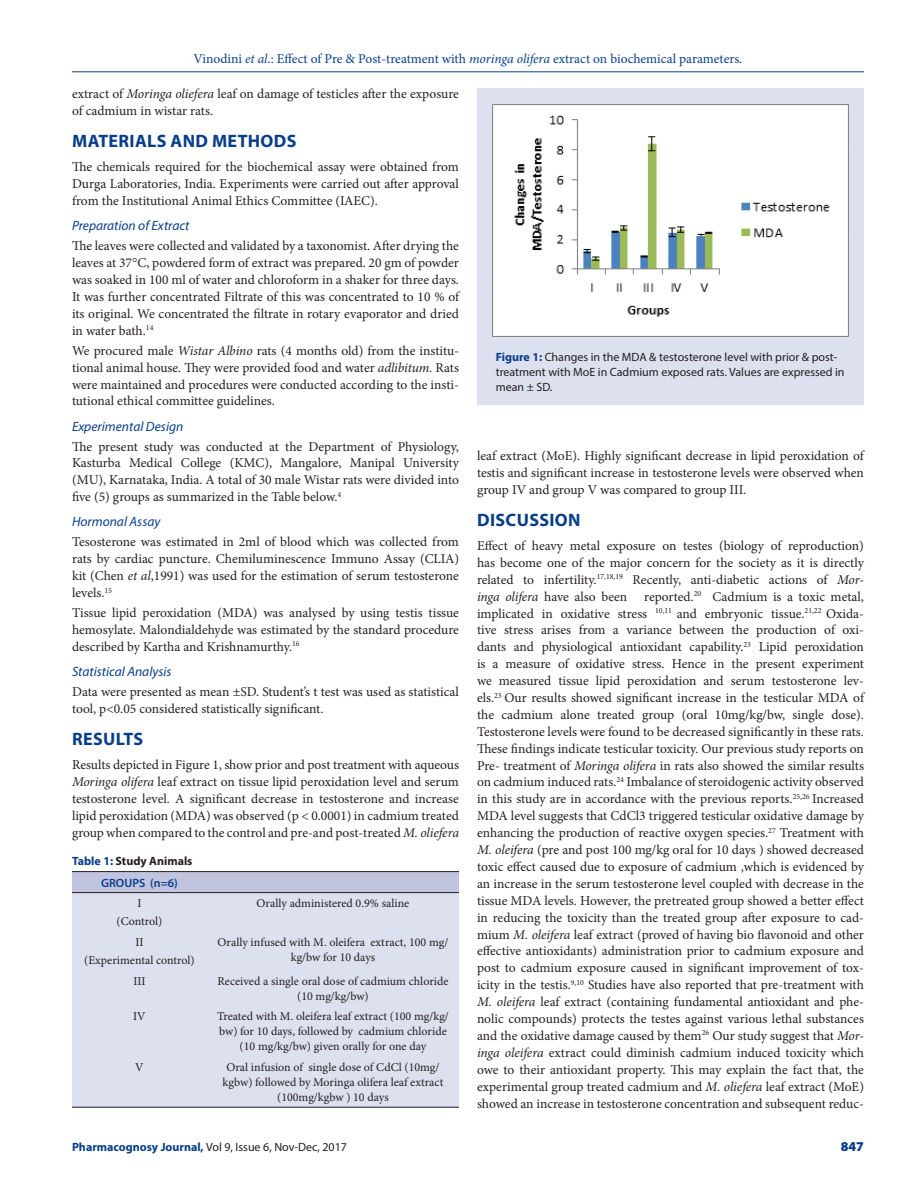
<style>
.page{position:relative;width:918px;height:1188px;background:#fff}
.page>*{position:absolute;margin:0;border:0;box-sizing:border-box;transform-origin:0 0}
._1_HD{font:700 18px "Myriad Pro";letter-spacing:.02em;color:#083e89}
.TXT{font:13.5px/17px "Minion Pro";color:#231f20;text-align:justify}
.t1{font:13.5px "Minion Pro";color:#083e89}
._3_HD{font:italic 13.5px "Myriad Pro";color:#083e89}
.RRH{font:900 13.5px "Myriad Pro";color:#083e89}
.TB{font:12px/15px "Minion Pro";color:#231f20;text-align:center}
.FIG_CAP{font:12px/15px "Myriad Pro";color:#231f20}
.RRH-2{font:12px "Myriad Pro";color:#231f20}
.TT{font:700 12px "Myriad Pro";color:#231f20}
.TCH{font:600 12px "Myriad Pro";color:#083e89}
.s1{font-style:italic}
.s2{font-family:"Garamond"}
.s3{color:#083e89}
.s4{font-weight:700;color:#083e89}
</style>
<div class="page">
<hr style="left:72px;top:72px;width:792px;height:1px;background:#083e89">
<div style="left:477px;top:88px;width:387px;height:317px;background:#dde0ee"></div>
<div style="left:72px;top:872px;width:387px;height:20px;background:#c0c4de"></div>
<div style="left:72px;top:893px;width:387px;height:214px;background:#dde0ee"></div>
<hr style="left:72px;top:871px;width:135px;height:1px;background:#231f20">
<hr style="left:207px;top:871px;width:252px;height:1px;background:#231f20">
<hr style="left:72px;top:892px;width:135px;height:1px;background:#231f20">
<hr style="left:207px;top:892px;width:252px;height:1px;background:#231f20">
<hr style="left:72px;top:1107px;width:135px;height:1px;background:#231f20">
<hr style="left:207px;top:1107px;width:252px;height:1px;background:#231f20">
<img style="left:493px;top:104px;width:355px;height:233px">
<p class="t1" style="left:194px;top:50px;width:550px">Vinodini <span class="s1">et al</span>.: Effect of Pre &amp; Post-treatment with <span class="s1">moringa olifera</span> extract on biochemical parameters.</p>
<p class="TXT" style="left:72px;top:85px;width:388px">extract of <span class="s1">Moringa oliefera</span> leaf on damage of testicles after the exposure of cadmium in wistar rats.</p>
<p class="_1_HD" style="left:72px;top:129px;width:226px">MATERIALS AND METHODS</p>
<p class="TXT" style="left:72px;top:158px;width:389px">The chemicals required for the biochemical assay were obtained from Durga Laboratories, India. Experiments were carried out after approval from the Institutional Animal Ethics Committee (IAEC).</p>
<p class="_3_HD" style="left:72px;top:217px;width:119px">Preparation of Extract</p>
<p class="TXT" style="left:72px;top:237px;width:389px">The leaves were collected and validated by a taxonomist. After drying the leaves at 37<span class="s2">°</span>C, powdered form of extract was prepared. 20 gm of powder was soaked in 100 ml of water and chloroform in a shaker for three days.<br>It was further concentrated Filtrate of this was concentrated to 10 % of its original. We concentrated the filtrate in rotary evaporator and dried in water bath.<sup>14</sup></p>
<p class="TXT" style="left:72px;top:342px;width:389px">We procured male <span class="s1">Wistar Albino</span> rats (4 months old) from the institu&shy;tional animal house. They were provided food and water <span class="s1">adlibitum.</span> Rats were maintained and procedures were conducted according to the insti&shy;tutional ethical committee guidelines.</p>
<p class="_3_HD" style="left:72px;top:418px;width:113px">Experimental Design</p>
<p class="TXT" style="left:72px;top:438px;width:389px">The present study was conducted at the Department of Physiology, Kasturba Medical College (KMC), Mangalore, Manipal University (MU), Karnataka, India. A total of 30 male Wistar rats were divided into five (5) groups as summarized in the Table below.<sup>4</sup></p>
<p class="_3_HD" style="left:72px;top:514px;width:90px">Hormonal Assay</p>
<p class="TXT" style="left:72px;top:534px;width:389px">Tesosterone was estimated in 2ml of blood which was collected from rats by cardiac puncture. Chemiluminescence Immuno Assay (CLIA) kit (Chen <span class="s1">et al</span>,1991) was used for the estimation of serum testosterone levels.<sup>15</sup></p>
<p class="TXT" style="left:72px;top:604px;width:389px">Tissue lipid peroxidation (MDA) was analysed by using testis tissue hemosylate. Malondialdehyde was estimated by the standard procedure described by Kartha and Krishnamurthy.<sup>16</sup></p>
<p class="_3_HD" style="left:72px;top:663px;width:101px">Statistical Analysis</p>
<p class="TXT" style="left:72px;top:683px;width:388px">Data were presented as mean ±SD. Student’s t test was used as statistical tool, p&lt;0.05 considered statistically significant.</p>
<p class="_1_HD" style="left:72px;top:727px;width:73px">RESULTS</p>
<p class="TXT" style="left:72px;top:757px;width:389px">Results depicted in Figure 1, show prior and post treatment with aqueous <span class="s1">Moringa olifera</span> leaf extract on tissue lipid peroxidation level and serum testosterone level. A significant decrease in testosterone and increase lipid peroxidation (MDA) was observed (p &lt; 0.0001) in cadmium treated group when compared to the control and pre-and post-treated <span class="s1">M. oliefera</span></p>
<p class="TT" style="left:72px;top:853px;width:122px"><span class="s3">Table 1:</span> Study Animals</p>
<p class="TCH" style="left:101px;top:875px;width:78px">GROUPS (n=6)</p>
<p class="TB" style="left:137px;top:896px;width:6px">I</p>
<p class="TB" style="left:117px;top:914px;width:47px">(Control)</p>
<p class="TB" style="left:135px;top:935px;width:10px">II</p>
<p class="TB" style="left:84px;top:953px;width:112px">(Experimental control)</p>
<p class="TB" style="left:257px;top:896px;width:154px">Orally administered 0.9% saline</p>
<p class="TB" style="left:218px;top:935px;width:232px">Orally infused with M. oleifera extract, 100 mg/ kg/bw for 10 days</p>
<p class="TB" style="left:133px;top:973px;width:14px">III</p>
<p class="TB" style="left:217px;top:973px;width:233px">Received a single oral dose of cadmium chloride (10 mg/kg/bw)</p>
<p class="TB" style="left:133px;top:1009px;width:14px">IV</p>
<p class="TB" style="left:217px;top:1009px;width:233px">Treated with M. oleifera leaf extract (100 mg/kg/ bw) for 10 days, followed by cadmium chloride (10 mg/kg/bw) given orally for one day</p>
<p class="TB" style="left:135px;top:1060px;width:10px">V</p>
<p class="TB" style="left:223px;top:1060px;width:222px">Oral infusion of single dose of CdCl (10mg/ kgbw) followed by Moringa olifera leaf extract (100mg/kgbw ) 10 days</p>
<p class="FIG_CAP" style="left:496px;top:349px;width:350px"><span class="s4">Figure 1:</span> Changes in the MDA &amp; testosterone level with prior &amp; post&shy;treatment with MoE in Cadmium exposed rats. Values are expressed in mean ± SD.</p>
<p class="TXT" style="left:477px;top:447px;width:389px">leaf extract (MoE). Highly significant decrease in lipid peroxidation of testis and significant increase in testosterone levels were observed when group IV and group V was compared to group III.</p>
<p class="_1_HD" style="left:477px;top:508px;width:105px">DISCUSSION</p>
<p class="TXT" style="left:477px;top:537px;width:389px">Effect of heavy metal exposure on testes (biology of reproduction) has become one of the major concern for the society as it is directly related to infertility.<sup>17,18,19</sup> Recently, anti-diabetic actions of <span class="s1">Mor&shy;inga olifera</span> have also been reported.<sup>20</sup> Cadmium is a toxic metal, implicated in oxidative stress <sup>10,11</sup> and embryonic tissue.<sup>21,22</sup> Oxida&shy;tive stress arises from a variance between the production of oxi&shy;dants and physiological antioxidant capability.<sup>23</sup> Lipid peroxidation is a measure of oxidative stress. Hence in the present experiment we measured tissue lipid peroxidation and serum testosterone lev&shy;els.<sup>23</sup> Our results showed significant increase in the testicular MDA of the cadmium alone treated group (oral 10mg/kg/bw, single dose).<br>Testosterone levels were found to be decreased significantly in these rats.<br>These findings indicate testicular toxicity. Our previous study reports on Pre- treatment of <span class="s1">Moringa olifera</span> in rats also showed the similar results on cadmium induced rats.<sup>24</sup> Imbalance of steroidogenic activity observed in this study are in accordance with the previous reports.<sup>25,26</sup> Increased MDA level suggests that CdCl3 triggered testicular oxidative damage by enhancing the production of reactive oxygen species.<sup>27</sup> Treatment with <span class="s1">M. oleifera</span> (pre and post 100 mg/kg oral for 10 days ) showed decreased toxic effect caused due to exposure of cadmium ,which is evidenced by an increase in the serum testosterone level coupled with decrease in the tissue MDA levels. However, the pretreated group showed a better effect in reducing the toxicity than the treated group after exposure to cad&shy;mium <span class="s1">M. oleifera</span> leaf extract (proved of having bio flavonoid and other effective antioxidants) administration prior to cadmium exposure and post to cadmium exposure caused in significant improvement of tox&shy;icity in the testis.<sup>9,10</sup> Studies have also reported that pre-treatment with <span class="s1">M. oleifera</span> leaf extract (containing fundamental antioxidant and phe&shy;nolic compounds) protects the testes against various lethal substances and the oxidative damage caused by them<sup>26</sup> Our study suggest that <span class="s1">Mor&shy;inga oleifera</span> extract could diminish cadmium induced toxicity which owe to their antioxidant property. This may explain the fact that, the experimental group treated cadmium and <span class="s1">M. oliefera</span> leaf extract (MoE) showed an increase in testosterone concentration and subsequent reduc-</p>
<p class="RRH-2" style="left:72px;top:1139px;width:277px"><span class="s4">Pharmacognosy Journal,</span> Vol 9, Issue 6, Nov-Dec, 2017</p>
<p class="RRH" style="left:841px;top:1137px;width:25px">847</p>
</div>
